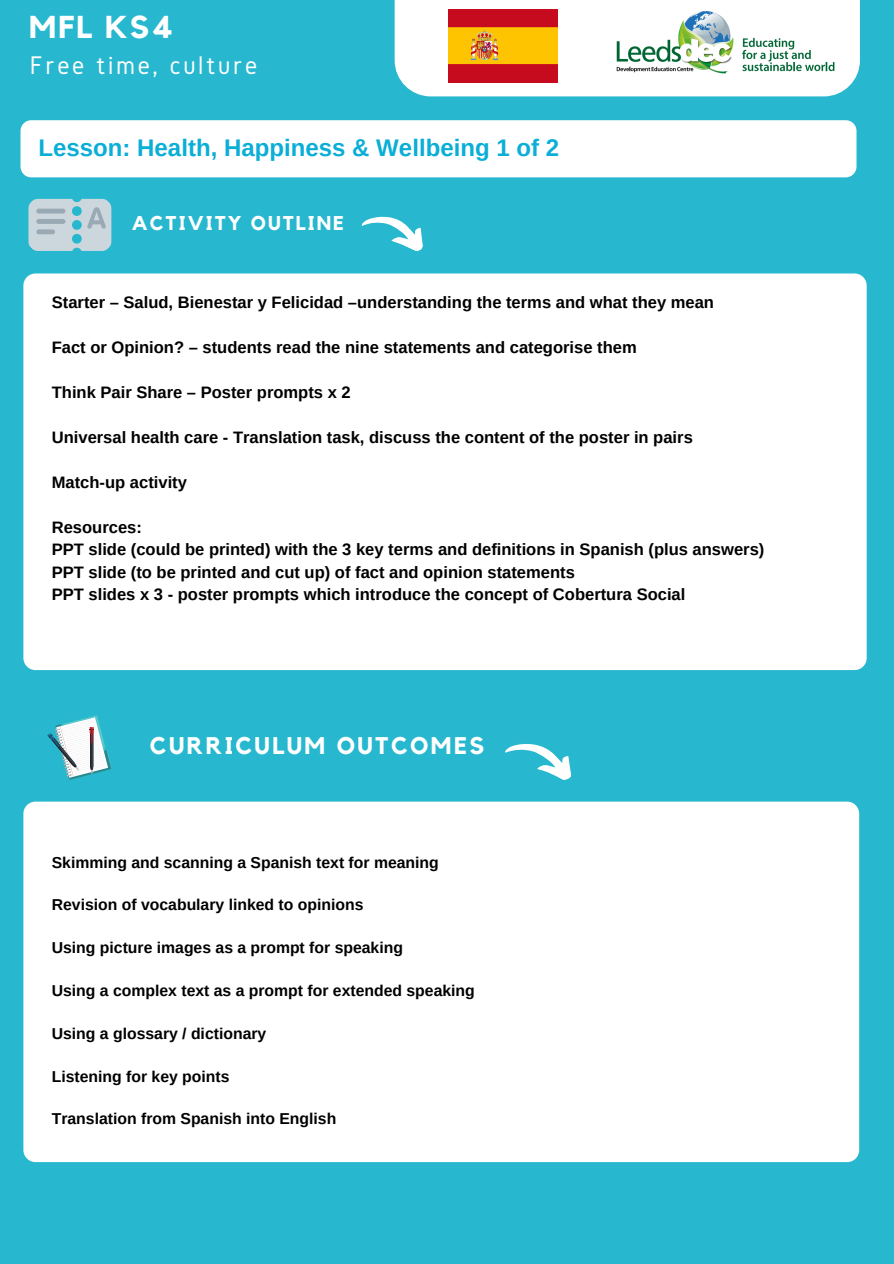
<style>
.page{position:relative;width:894px;height:1264px;background:#fff}
.page>*{position:absolute;margin:0;border:0;box-sizing:border-box;transform-origin:0 0}
.t1{font:700 31.5px "Kollektif";letter-spacing:.07em;color:#fff}
.t2{font:26.55px "Gidole";letter-spacing:.1em;color:#fff}
.t3{font:700 24px "Arimo";color:#0aaed7}
.t4{font:700 24px "Kollektif";letter-spacing:.1em;color:#fff}
.t5{font:700 19.8px "Kollektif";letter-spacing:.1em;color:#fff}
.t6{font:700 16.5px/22.5px "Arimo";color:#000}
.t7{font:700 15.75px "Arimo";color:#000}
</style>
<div class="page">
<div style="left:0;top:0;width:893px;height:1263px;background:#27b8cf"></div>
<div style="left:394px;top:0;width:465px;height:96px;background:#fff"></div>
<div style="left:23px;top:273px;width:843px;height:397px;background:#fff;border-radius:12px"></div>
<img style="left:607px;top:10px;width:234px;height:67px">
<div style="left:21px;top:120px;width:835px;height:57px;background:#fff;border-radius:11px"></div>
<svg style="left:20px;top:163px;width:112px;height:124px"></svg>
<svg style="left:361px;top:216px;width:62px;height:36px"></svg>
<svg style="left:47px;top:715px;width:64px;height:64px"></svg>
<svg style="left:505px;top:743px;width:67px;height:37px"></svg>
<div style="left:23px;top:801px;width:835px;height:361px;background:#fff;border-radius:12px"></div>
<img style="left:448px;top:10px;width:109px;height:73px">
<h1 class="t1" style="left:29px;top:12px;width:146px">MFL KS4</h1>
<h2 class="t2" style="left:30px;top:51px;width:229px">Free time, culture</h2>
<h3 class="t3" style="left:38px;top:134px;width:522px">Lesson: Health, Happiness &amp; Wellbeing 1 of 2</h3>
<p class="t5" style="left:132px;top:214px;width:213px">ACTIVITY OUTLINE</p>
<p class="t6" style="left:52px;top:291px;width:663px">Starter – Salud, Bienestar y Felicidad –understanding the terms and what they mean</p>
<p class="t6" style="left:52px;top:336px;width:586px">Fact or Opinion? – students read the nine statements and categorise them</p>
<p class="t6" style="left:52px;top:381px;width:300px">Think Pair Share – Poster prompts x 2</p>
<p class="t6" style="left:52px;top:426px;width:642px">Universal health care - Translation task, discuss the content of the poster in pairs</p>
<p class="t6" style="left:52px;top:471px;width:137px">Match-up activity</p>
<p class="t6" style="left:52px;top:516px;width:714px">Resources:<br>PPT slide (could be printed) with the 3 key terms and definitions in Spanish (plus answers)<br>PPT slide (to be printed and cut up) of fact and opinion statements<br>PPT slides x 3 - poster prompts which introduce the concept of Cobertura Social</p>
<h3 class="t4" style="left:150px;top:734px;width:335px">CURRICULUM OUTCOMES</h3>
<p class="t7" style="left:52px;top:853px;width:388px">Skimming and scanning a Spanish text for meaning</p>
<p class="t7" style="left:52px;top:896px;width:313px">Revision of vocabulary linked to opinions</p>
<p class="t7" style="left:52px;top:939px;width:352px">Using picture images as a prompt for speaking</p>
<p class="t7" style="left:52px;top:981px;width:424px">Using a complex text as a prompt for extended speaking</p>
<p class="t7" style="left:52px;top:1024px;width:216px">Using a glossary / dictionary</p>
<p class="t7" style="left:52px;top:1067px;width:179px">Listening for key points</p>
<p class="t7" style="left:52px;top:1110px;width:286px">Translation from Spanish into English</p>
</div>
